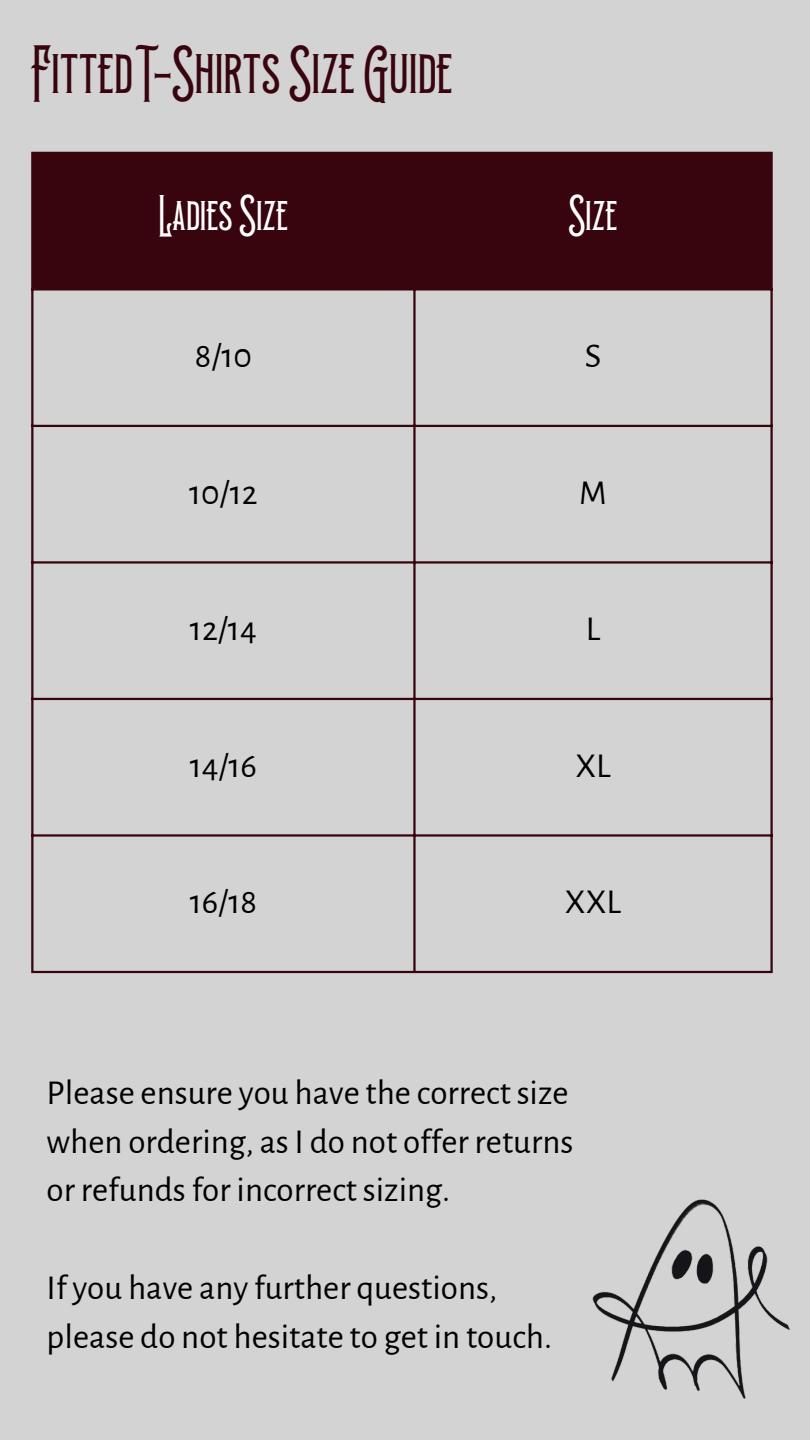
<style>
.page{position:relative;width:810px;height:1440px;background:#d3d3d3}
.page>*{position:absolute;margin:0;border:0;box-sizing:border-box;transform-origin:0 0}
.t1{font:condensed 47px "Prodelt Co";color:#38040e}
.t2{font:35px/48.8px "Alegreya Sans";color:#000}
.t3{font:condensed 35px "Prodelt Co";color:#fff}
</style>
<div class="page">
<img style="left:592px;top:1199px;width:198px;height:200px">
<div style="left:33px;top:154px;width:737px;height:134px;background:#38040e"></div>
<hr style="left:31px;top:154px;width:2px;height:817px;background:#38040e">
<hr style="left:413px;top:154px;width:3px;height:817px;background:#38040e">
<hr style="left:770px;top:154px;width:3px;height:817px;background:#38040e">
<hr style="left:31px;top:152px;width:742px;height:2px;background:#38040e">
<hr style="left:31px;top:288px;width:742px;height:3px;background:#38040e">
<hr style="left:31px;top:425px;width:742px;height:2px;background:#38040e">
<hr style="left:31px;top:561px;width:742px;height:3px;background:#38040e">
<hr style="left:31px;top:698px;width:742px;height:2px;background:#38040e">
<hr style="left:31px;top:834px;width:742px;height:3px;background:#38040e">
<hr style="left:31px;top:971px;width:742px;height:2px;background:#38040e">
<p class="t1" style="left:31px;top:57px;width:423px">Fitted T-Shirts Size Guide</p>
<p class="t3" style="left:158px;top:203px;width:131px">Ladies Size</p>
<p class="t3" style="left:568px;top:203px;width:51px">Size</p>
<p class="t2" style="left:195px;top:332px;width:59px">8/10</p>
<p class="t2" style="left:585px;top:332px;width:18px">S</p>
<p class="t2" style="left:189px;top:469px;width:70px">10/12</p>
<p class="t2" style="left:579px;top:469px;width:29px">M</p>
<p class="t2" style="left:190px;top:605px;width:68px">12/14</p>
<p class="t2" style="left:586px;top:605px;width:16px">L</p>
<p class="t2" style="left:190px;top:742px;width:69px">14/16</p>
<p class="t2" style="left:575px;top:742px;width:37px">XL</p>
<p class="t2" style="left:190px;top:878px;width:69px">16/18</p>
<p class="t2" style="left:565px;top:878px;width:58px">XXL</p>
<p class="t2" style="left:47px;top:1069px;width:528px">Please ensure you have the correct size when ordering, as I do not offer returns or refunds for incorrect sizing.</p>
<p class="t2" style="left:47px;top:1264px;width:507px">If you have any further questions, please do not hesitate to get in touch.</p>
</div>
